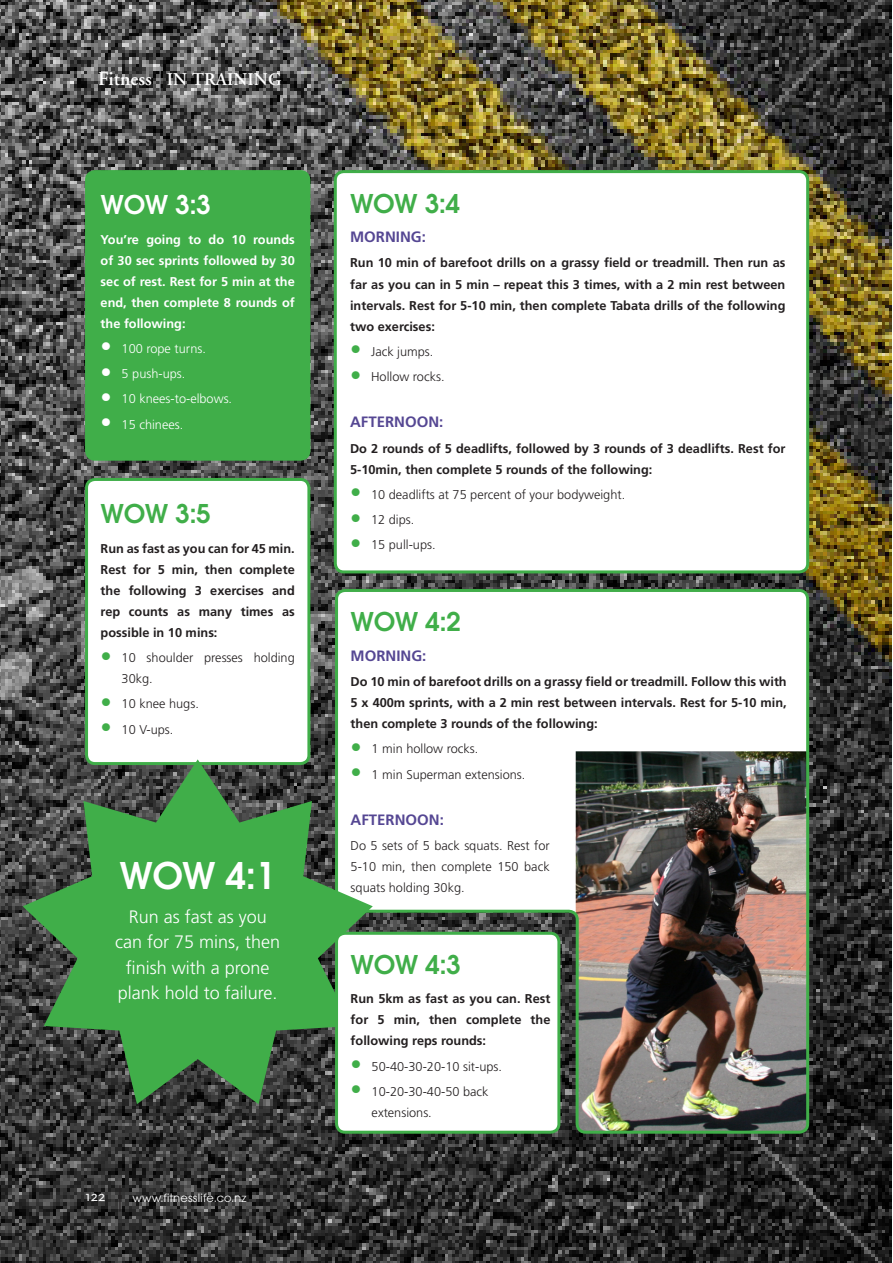
<style>
.page{position:relative;width:893px;height:1263px;background:#fff}
.page>*{position:absolute;margin:0;border:0;box-sizing:border-box;transform-origin:0 0}
.WOW{font:600 40.5px "Avant Garde Gothic Itc T";color:#fff}
.WOW-2{font:600 28.5px "Avant Garde Gothic Itc T";letter-spacing:-.02em;color:#40ae49}
.WOW-3{font:600 28.5px "Avant Garde Gothic Itc T";color:#fff}
.Bodytext{font:300 18px/25.5px "Frutiger";color:#fff;text-align:center}
.t1{font:600 18px "Adobe Garamond";color:#fff}
.afternooon{font:700 15px "Frutiger";color:#554793}
.t2{font:15px "Scala Sans";color:#fff}
.Bodytext-2{font:700 12.75px/21px "Frutiger";color:#231f20;text-align:justify}
.tabs{font:300 12.75px/21px "Frutiger";color:#231f20}
.Bodytext-3{font:700 12.75px/21px "Frutiger";color:#fff;text-align:justify}
.Bodytext-4{font:300 12.75px/21px "Frutiger";color:#231f20;text-align:justify}
.tabs-2{font:300 12.75px "Frutiger";color:#fff}
.t3{font:12.75px "Avant Garde Gothic Itc T";letter-spacing:.01em;color:#fff}
.s1{font-size:19.5px}
.s2{font-size:22.5px}
.s3{font-size:22.5px;color:#40ae49}
</style>
<div class="page">
<img style="left:0;top:0;width:892px;height:1263px">
<img style="left:334px;top:0;width:477px;height:1263px">
<div style="left:87px;top:479px;width:222px;height:284px;background:#fff;border-radius:9px"></div>
<div style="left:85px;top:478px;width:225px;height:287px;border:3px solid #40ae49;border-radius:9px"></div>
<div style="left:335px;top:172px;width:473px;height:400px;background:#fff;border-radius:9px"></div>
<div style="left:334px;top:170px;width:475px;height:403px;border:3px solid #40ae49;border-radius:9px"></div>
<svg style="left:120px;top:1185px;width:1px;height:26px"></svg>
<svg style="left:160px;top:66px;width:1px;height:27px"></svg>
<div style="left:87px;top:172px;width:222px;height:287px;background:#40ae49;border-radius:9px"></div>
<div style="left:85px;top:170px;width:225px;height:291px;border:3px solid #40ae49;border-radius:9px"></div>
<svg style="left:23px;top:759px;width:350px;height:345px;background:#47884c"></svg>
<div style="left:337px;top:933px;width:222px;height:199px;background:#fff;border-radius:9px"></div>
<div style="left:335px;top:932px;width:225px;height:202px;border:3px solid #40ae49;border-radius:9px"></div>
<p class="t1" style="left:98px;top:69px;width:185px"><span class="s1">Fitness</span> IN TRAINING</p>
<p class="WOW-3" style="left:101px;top:188px;width:112px">WOW 3:3</p>
<p class="Bodytext-3" style="left:101px;top:229px;width:196px">You’re going to do 10 rounds of 30 sec sprints followed by 30 sec of rest. Rest for 5 min at the end, then complete 8 rounds of the following:</p>
<p class="tabs-2" style="left:101px;top:341px;width:107px"><span class="s2">•</span> 100 rope turns.</p>
<p class="tabs-2" style="left:101px;top:367px;width:86px"><span class="s2">•</span> 5 push-ups.</p>
<p class="tabs-2" style="left:101px;top:392px;width:133px"><span class="s2">•</span> 10 knees-to-elbows.</p>
<p class="tabs-2" style="left:101px;top:417px;width:84px"><span class="s2">•</span> 15 chinees.</p>
<p class="WOW-2" style="left:101px;top:497px;width:112px">WOW 3:5</p>
<p class="Bodytext-2" style="left:101px;top:538px;width:196px">Run as fast as you can for 45 min.<br>Rest for 5 min, then complete the following 3 exercises and rep counts as many times as possible in 10 mins:</p>
<p class="tabs" style="left:122px;top:647px;width:175px;text-indent:-21px"><span class="s3">•</span> 10 shoulder presses holding<br>30kg.</p>
<p class="tabs" style="left:101px;top:693px;width:100px"><span class="s3">•</span> 10 knee hugs.</p>
<p class="tabs" style="left:101px;top:719px;width:74px"><span class="s3">•</span> 10 V-ups.</p>
<p class="WOW" style="left:120px;top:852px;width:158px">WOW 4:1</p>
<p class="Bodytext" style="left:115px;top:904px;width:167px">Run as fast as you can for 75 mins, then finish with a prone plank hold to failure.</p>
<p class="t2" style="left:85px;top:1188px;width:22px">122</p>
<p class="t3" style="left:133px;top:1190px;width:116px">www.fitnesslife.co.nz</p>
<p class="WOW-2" style="left:350px;top:187px;width:112px">WOW 3:4</p>
<p class="afternooon" style="left:350px;top:228px;width:77px">MORNING:</p>
<p class="Bodytext-2" style="left:350px;top:252px;width:437px">Run 10 min of barefoot drills on a grassy field or treadmill. Then run as far as you can in 5 min – repeat this 3 times, with a 2 min rest between intervals. Rest for 5-10 min, then complete Tabata drills of the following two exercises:</p>
<p class="tabs" style="left:350px;top:341px;width:85px"><span class="s3">•</span> Jack jumps.</p>
<p class="tabs" style="left:350px;top:366px;width:96px"><span class="s3">•</span> Hollow rocks.</p>
<p class="afternooon" style="left:350px;top:413px;width:95px">AFTERNOON:</p>
<p class="Bodytext-2" style="left:350px;top:437px;width:437px">Do 2 rounds of 5 deadlifts, followed by 3 rounds of 3 deadlifts. Rest for<br>5-10min, then complete 5 rounds of the following:</p>
<p class="tabs" style="left:350px;top:484px;width:277px"><span class="s3">•</span> 10 deadlifts at 75 percent of your bodyweight.</p>
<p class="tabs" style="left:350px;top:509px;width:66px"><span class="s3">•</span> 12 dips.</p>
<p class="tabs" style="left:350px;top:534px;width:87px"><span class="s3">•</span> 15 pull-ups.</p>
<p class="WOW-2" style="left:351px;top:605px;width:112px">WOW 4:2</p>
<p class="afternooon" style="left:351px;top:647px;width:77px">MORNING:</p>
<p class="Bodytext-2" style="left:351px;top:671px;width:438px">Do 10 min of barefoot drills on a grassy field or treadmill. Follow this with 5 x 400m sprints, with a 2 min rest between intervals. Rest for 5-10 min, then complete 3 rounds of the following:</p>
<p class="tabs" style="left:351px;top:738px;width:129px"><span class="s3">•</span> 1 min hollow rocks.</p>
<p class="tabs" style="left:351px;top:764px;width:176px"><span class="s3">•</span> 1 min Superman extensions.</p>
<p class="afternooon" style="left:351px;top:811px;width:95px">AFTERNOON:</p>
<p class="Bodytext-4" style="left:351px;top:835px;width:201px">Do 5 sets of 5 back squats. Rest for 5-10 min, then complete 150 back squats holding 30kg.</p>
<p class="WOW-2" style="left:351px;top:948px;width:112px">WOW 4:3</p>
<p class="Bodytext-2" style="left:351px;top:988px;width:201px">Run 5km as fast as you can. Rest for 5 min, then complete the following reps rounds:</p>
<p class="tabs" style="left:351px;top:1056px;width:153px"><span class="s3">•</span> 50-40-30-20-10 sit-ups.</p>
<p class="tabs" style="left:372px;top:1081px;width:118px;text-indent:-21px"><span class="s3">•</span> 10-20-30-40-50 back extensions.</p>
</div>
